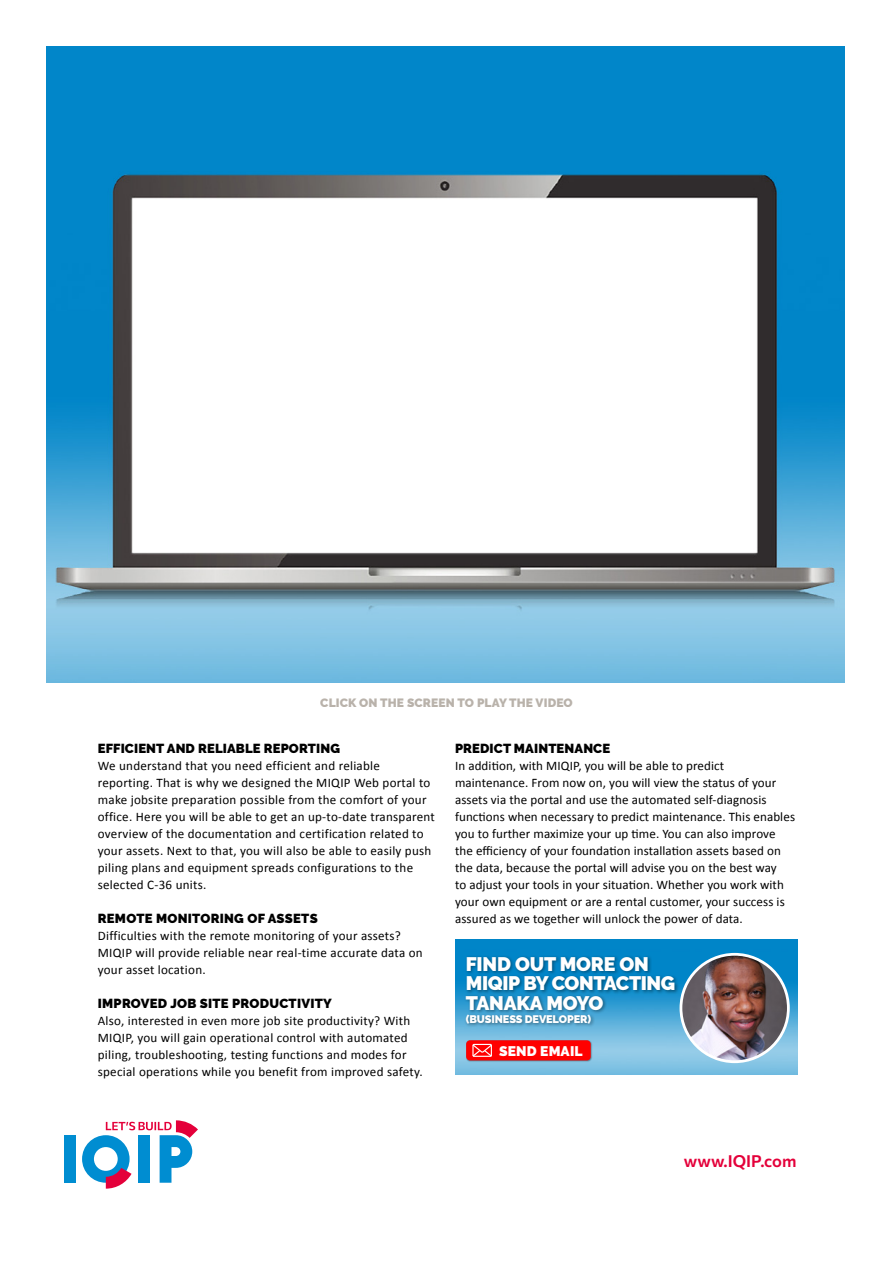
<style>
.page{position:relative;width:893px;height:1263px;background:#fff}
.page>*{position:absolute;margin:0;border:0;box-sizing:border-box;transform-origin:0 0}
.t1{font:900 19.5px/19.5px "Raleway";letter-spacing:-.02em;color:#fff}
.t2{font:100 16.5px "Commissioner";color:#e4003a}
.t3{font:900 13.8px "Raleway";letter-spacing:.01em;color:#fff}
.t4{font:13.05px/17px "Calibri";letter-spacing:.01em;color:#000}
.t5{font:900 13.05px "Raleway";letter-spacing:.01em;color:#000}
.t6{font:900 12px "Raleway";letter-spacing:.01em;color:#9b9186}
.t7{font:900 10.95px "Raleway";letter-spacing:-.01em;color:#fff}
</style>
<div class="page">
<div style="left:64px;top:1135px;width:11px;height:48px;background:#008dd1"></div>
<svg style="left:82px;top:1120px;width:116px;height:69px"></svg>
<img style="left:47px;top:47px;width:798px;height:635px">
<img style="left:455px;top:940px;width:343px;height:134px">
<div style="left:464px;top:955px;width:215px;height:73px;background:#000;opacity:.4"></div>
<img style="left:681px;top:955px;width:107px;height:107px">
<div style="left:679px;top:953px;width:111px;height:110px;border:3px solid #fff;border-radius:50%"></div>
<div style="left:466px;top:1040px;width:126px;height:22px;background:#000;opacity:.4"></div>
<div style="left:466px;top:1040px;width:125px;height:20px;background:#f00;border-radius:4px"></div>
<svg style="left:472px;top:1043px;width:20px;height:14px"></svg>
<p class="t6" style="left:320px;top:695px;width:254px">CLICK ON THE SCREEN TO PLAY THE VIDEO</p>
<p class="t5" style="left:98px;top:740px;width:244px">EFFICIENT AND RELIABLE REPORTING</p>
<p class="t4" style="left:98px;top:757px;width:339px">We understand that you need efficient and reliable reporting. That is why we designed the MIQIP Web portal to make jobsite preparation possible from the comfort of your office. Here you will be able to get an up-to-date transparent overview of the documentation and certification related to your assets. Next to that, you will also be able to easily push piling plans and equipment spreads configurations to the selected C-36 units.</p>
<p class="t5" style="left:98px;top:910px;width:221px">REMOTE MONITORING OF ASSETS</p>
<p class="t4" style="left:98px;top:927px;width:326px">Difficulties with the remote monitoring of your assets?<br>MIQIP will provide reliable near real-time accurate data on your asset location.</p>
<p class="t5" style="left:98px;top:996px;width:236px">IMPROVED JOB SITE PRODUCTIVITY</p>
<p class="t4" style="left:98px;top:1012px;width:326px">Also, interested in even more job site productivity? With MIQIP, you will gain operational control with automated piling, troubleshooting, testing functions and modes for special operations while you benefit from improved safety.</p>
<p class="t5" style="left:455px;top:740px;width:157px">PREDICT MAINTENANCE</p>
<p class="t4" style="left:455px;top:757px;width:342px">In addition, with MIQIP, you will be able to predict maintenance. From now on, you will view the status of your assets via the portal and use the automated self-diagnosis functions when necessary to predict maintenance. This enables you to further maximize your up time. You can also improve the efficiency of your foundation installation assets based on the data, because the portal will advise you on the best way<br>to adjust your tools in your situation. Whether you work with your own equipment or are a rental customer, your success is assured as we together will unlock the power of data.</p>
<h1 class="t1" style="left:466px;top:954px;width:211px">FIND OUT MORE ON<br>MIQIP BY CONTACTING<br>TANAKA MOYO</h1>
<p class="t7" style="left:466px;top:1013px;width:127px">(BUSINESS DEVELOPER)</p>
<p class="t3" style="left:499px;top:1043px;width:85px">SEND EMAIL</p>
<p class="t2" style="left:684px;top:1148px;width:114px">www.IQIP.com</p>
</div>
